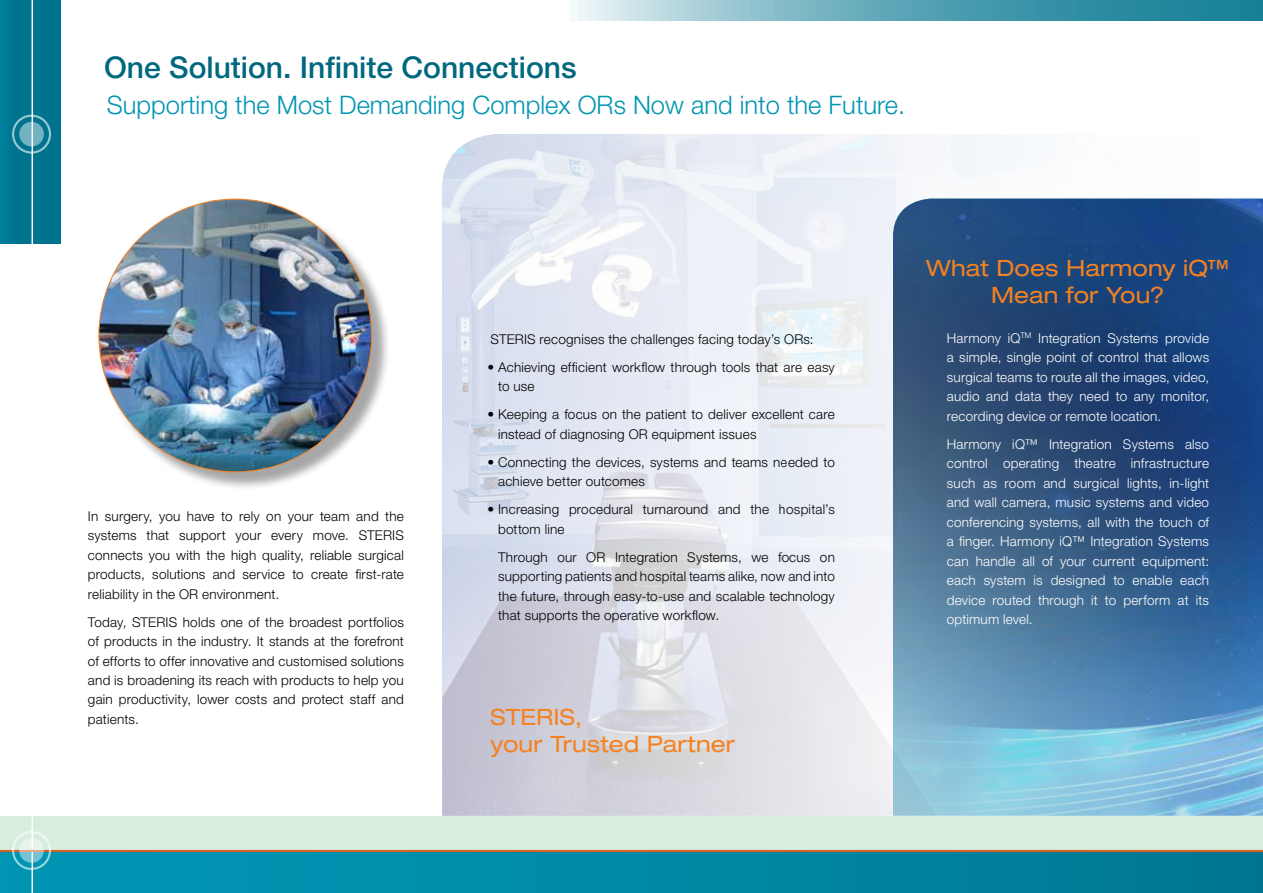
<style>
.page{position:relative;width:1263px;height:893px;background:#fff}
.page>*{position:absolute;margin:0;border:0;box-sizing:border-box;transform-origin:0 0}
.t1{font:500 30px "Helvetica Neue LT";color:#00687e}
.t2{font:300 25.5px "Helvetica Neue LT";color:#0095b3}
.t3{font:expanded 22.5px/27px "Helvetica Neue LT";letter-spacing:.005em;color:#f58220}
.t4{font:300 13.5px/19.5px "Helvetica Neue LT";letter-spacing:.015em;color:#000}
.t5{font:300 13.5px/19.5px "Helvetica Neue LT";letter-spacing:.015em;color:#fff;text-align:justify}
</style>
<div class="page">
<img style="left:442px;top:134px;width:821px;height:682px">
<svg style="left:570px;top:0;width:693px;height:20px;background:#66abbb"></svg>
<div style="left:0;top:850px;width:1263px;height:43px;background:linear-gradient(to right,#0198b7,#007893)"></div>
<div style="left:0;top:816px;width:1263px;height:34px;background:#d7eddd"></div>
<div style="left:0;top:0;width:61px;height:243px;background:#00748f"></div>
<hr style="left:32px;top:0;width:1px;height:893px;background:#fff">
<hr style="left:0;top:850px;width:1263px;height:2px;background:#d56127">
<svg style="left:19px;top:122px;width:25px;height:24px"></svg>
<div style="left:12px;top:115px;width:39px;height:39px;border:2px solid #fff;border-radius:50%"></div>
<svg style="left:19px;top:838px;width:25px;height:25px"></svg>
<div style="left:12px;top:831px;width:39px;height:39px;border:2px solid #fff;border-radius:50%"></div>
<img style="left:893px;top:199px;width:370px;height:617px">
<div style="left:101px;top:201px;width:290px;height:290px;background:#000;opacity:.35"></div>
<img style="left:99px;top:199px;width:273px;height:273px;border-radius:136px">
<h1 class="t1" style="left:104px;top:49px;width:474px">One Solution. Infinite Connections</h1>
<h2 class="t2" style="left:107px;top:89px;width:800px">Supporting the Most Demanding Complex ORs Now and into the Future.</h2>
<p class="t4" style="left:88px;top:506px;width:317px;text-align:justify">In surgery, you have to rely on your team and the systems that support your every move. STERIS connects you with the high quality, reliable surgical products, solutions and service to create first-rate reliability in the OR environment.</p>
<p class="t4" style="left:88px;top:612px;width:317px;text-align:justify">Today, STERIS holds one of the broadest portfolios of products in the industry. It stands at the forefront of efforts to offer innovative and customised solutions and is broadening its reach with products to help you gain productivity, lower costs and protect staff and patients.</p>
<p class="t4" style="left:491px;top:329px;width:325px">STERIS recognises the challenges facing today’s ORs:</p>
<p class="t4" style="left:498px;top:357px;width:338px;text-indent:-11px">• Achieving efficient workflow through tools that are easy to use</p>
<p class="t4" style="left:498px;top:404px;width:338px;text-indent:-11px">• Keeping a focus on the patient to deliver excellent care instead of diagnosing OR equipment issues</p>
<p class="t4" style="left:498px;top:452px;width:338px;text-indent:-11px">• Connecting the devices, systems and teams needed to achieve better outcomes</p>
<p class="t4" style="left:498px;top:499px;width:338px;text-indent:-11px">• Increasing procedural turnaround and the hospital’s bottom line</p>
<p class="t4" style="left:498px;top:547px;width:338px;text-align:justify">Through our OR Integration Systems, we focus on supporting patients and hospital teams alike, now and into the future, through easy-to-use and scalable technology that supports the operative workflow.</p>
<h3 class="t3" style="left:490px;top:703px;width:246px">STERIS,<br>your Trusted Partner</h3>
<h3 class="t3" style="left:926px;top:254px;width:305px;text-align:center">What Does Harmony iQ™<br>Mean for You?</h3>
<p class="t5" style="left:947px;top:328px;width:264px">Harmony iQ<sup>TM</sup> Integration Systems provide a simple, single point of control that allows surgical teams to route all the images, video, audio and data they need to any monitor, recording device or remote location.</p>
<p class="t5" style="left:947px;top:434px;width:264px">Harmony iQ™ Integration Systems also control operating theatre infrastructure such as room and surgical lights, in-light and wall camera, music systems and video conferencing systems, all with the touch of a finger. Harmony iQ™ Integration Systems can handle all of your current equipment: each system is designed to enable each device routed through it to perform at its optimum level.</p>
</div>
